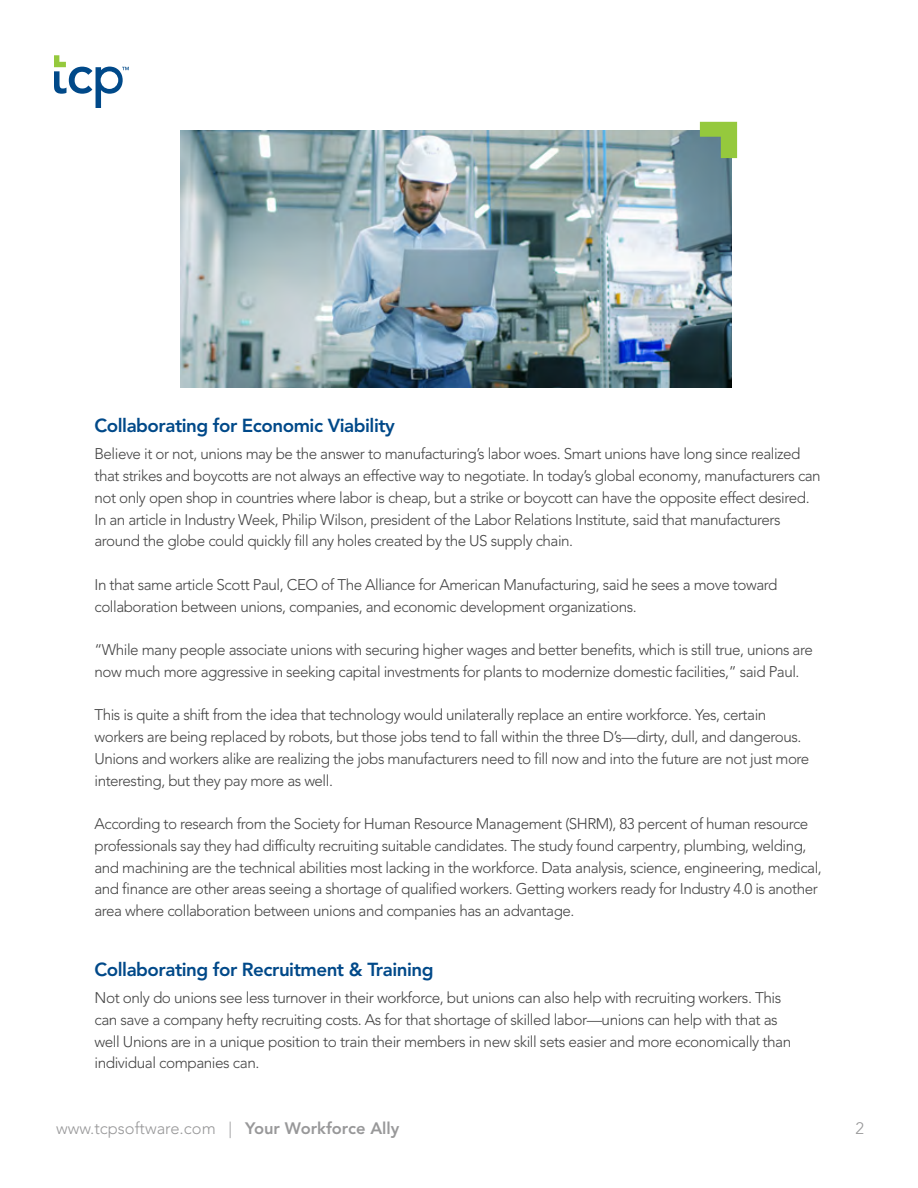
<style>
.page{position:relative;width:918px;height:1188px;background:#fff}
.page>*{position:absolute;margin:0;border:0;box-sizing:border-box;transform-origin:0 0}
.t1{font:800 18.75px "Avenir LT Pro";letter-spacing:-.025em;color:#004989}
.t2{font:300 16.5px "Avenir LT Pro";color:#989899}
.t3{font:300 15.3px/21.8px "Avenir LT Pro";letter-spacing:-.03em;color:#444}
.s1{font-weight:800}
</style>
<div class="page">
<svg style="left:54px;top:55px;width:75px;height:53px"></svg>
<img style="left:181px;top:130px;width:550px;height:257px">
<svg style="left:700px;top:122px;width:37px;height:36px"></svg>
<p class="t1" style="left:94px;top:415px;width:302px">Collaborating for Economic Viability</p>
<p class="t3" style="left:94px;top:443px;width:728px">Believe it or not, unions may be the answer to manufacturing’s labor woes. Smart unions have long since realized that strikes and boycotts are not always an effective way to negotiate. In today’s global economy, manufacturers can not only open shop in countries where labor is cheap, but a strike or boycott can have the opposite effect desired.<br>In an article in Industry Week, Philip Wilson, president of the Labor Relations Institute, said that manufacturers around the globe could quickly fill any holes created by the US supply chain.</p>
<p class="t3" style="left:94px;top:574px;width:684px">In that same article Scott Paul, CEO of The Alliance for American Manufacturing, said he sees a move toward collaboration between unions, companies, and economic development organizations.</p>
<p class="t3" style="left:94px;top:639px;width:720px">“While many people associate unions with securing higher wages and better benefits, which is still true, unions are now much more aggressive in seeking capital investments for plants to modernize domestic facilities,” said Paul.</p>
<p class="t3" style="left:94px;top:704px;width:716px">This is quite a shift from the idea that technology would unilaterally replace an entire workforce. Yes, certain workers are being replaced by robots, but those jobs tend to fall within the three D’s—dirty, dull, and dangerous.<br>Unions and workers alike are realizing the jobs manufacturers need to fill now and into the future are not just more interesting, but they pay more as well.</p>
<p class="t3" style="left:94px;top:813px;width:729px">According to research from the Society for Human Resource Management (SHRM), 83 percent of human resource professionals say they had difficulty recruiting suitable candidates. The study found carpentry, plumbing, welding, and machining are the technical abilities most lacking in the workforce. Data analysis, science, engineering, medical, and finance are other areas seeing a shortage of qualified workers. Getting workers ready for Industry 4.0 is another area where collaboration between unions and companies has an advantage.</p>
<p class="t1" style="left:94px;top:959px;width:341px">Collaborating for Recruitment &amp; Training</p>
<p class="t3" style="left:94px;top:987px;width:698px">Not only do unions see less turnover in their workforce, but unions can also help with recruiting workers. This can save a company hefty recruiting costs. As for that shortage of skilled labor—unions can help with that as well Unions are in a unique position to train their members in new skill sets easier and more economically than individual companies can.</p>
<p class="t2" style="left:56px;top:1118px;width:345px">www.tcpsoftware.com | <span class="s1">Your Workforce Ally</span></p>
<p class="t2" style="left:855px;top:1118px;width:10px">2</p>
</div>
